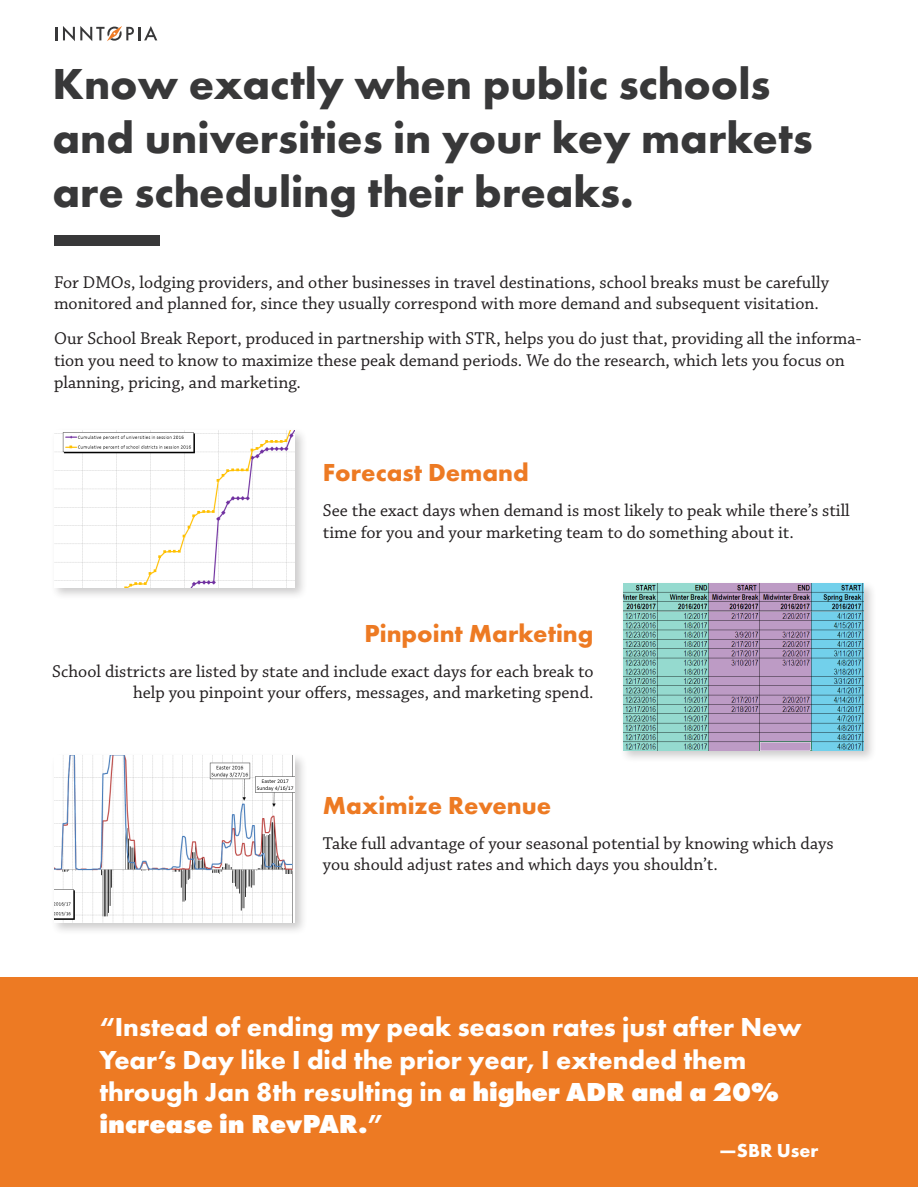
<style>
.page{position:relative;width:918px;height:1188px;background:#fff}
.page>*{position:absolute;margin:0;border:0;box-sizing:border-box;transform-origin:0 0}
.Head{font:700 45px/54px "Futura PT";color:#383839}
.Head-2{font:700 27px/32.4px "Futura PT";color:#fff}
.Subhead{font:700 25.5px "Futura PT";color:#ed7a23}
.Para{font:700 19.5px "Futura PT";color:#fff}
.Para-2{font:18px/21.6px "Chaparral Pro";color:#231f20}
.s1{font-weight:800}
</style>
<div class="page">
<div style="left:54px;top:235px;width:106px;height:11px;background:#383839"></div>
<div style="left:51px;top:427px;width:257px;height:174px;background:#231f20;opacity:.23"></div>
<img style="left:54px;top:430px;width:241px;height:158px">
<div style="left:620px;top:580px;width:257px;height:183px;background:#231f20;opacity:.23"></div>
<img style="left:623px;top:584px;width:241px;height:166px">
<div style="left:51px;top:752px;width:257px;height:184px;background:#231f20;opacity:.23"></div>
<img style="left:54px;top:756px;width:241px;height:167px">
<div style="left:0;top:977px;width:918px;height:210px;background:#ed7a23"></div>
<svg style="left:56px;top:26px;width:101px;height:15px"></svg>
<p class="Head" style="left:52px;top:56px;width:762px">Know exactly when public schools and universities in your key markets are scheduling their breaks.</p>
<p class="Para-2" style="left:54px;top:272px;width:776px">For DMOs, lodging providers, and other businesses in travel destinations, school breaks must be carefully monitored and planned for, since they usually correspond with more demand and subsequent visitation.</p>
<p class="Para-2" style="left:54px;top:329px;width:809px">Our School Break Report, produced in partnership with STR, helps you do just that, providing all the informa&shy;tion you need to know to maximize these peak demand periods. We do the research, which lets you focus on planning, pricing, and marketing.</p>
<p class="Subhead" style="left:323px;top:456px;width:207px">Forecast Demand</p>
<p class="Para-2" style="left:323px;top:501px;width:528px">See the exact days when demand is most likely to peak while there’s still time for you and your marketing team to do something about it.</p>
<p class="Subhead" style="left:365px;top:617px;width:230px">Pinpoint Marketing</p>
<p class="Para-2" style="left:52px;top:661px;width:543px;text-align:right">School districts are listed by state and include exact days for each break to help you pinpoint your offers, messages, and marketing spend.</p>
<p class="Subhead" style="left:323px;top:789px;width:230px">Maximize Revenue</p>
<p class="Para-2" style="left:323px;top:833px;width:512px">Take full advantage of your seasonal potential by knowing which days you should adjust rates and which days you shouldn’t.</p>
<p class="Head-2" style="left:99px;top:1010px;width:704px">“Instead of ending my peak season rates just after New Year’s Day like I did the prior year, I extended them through Jan 8th resulting in <span class="s1">a higher ADR and a 20% increase in RevPAR.</span>”</p>
<p class="Para" style="left:719px;top:1138px;width:101px">—SBR User</p>
</div>
